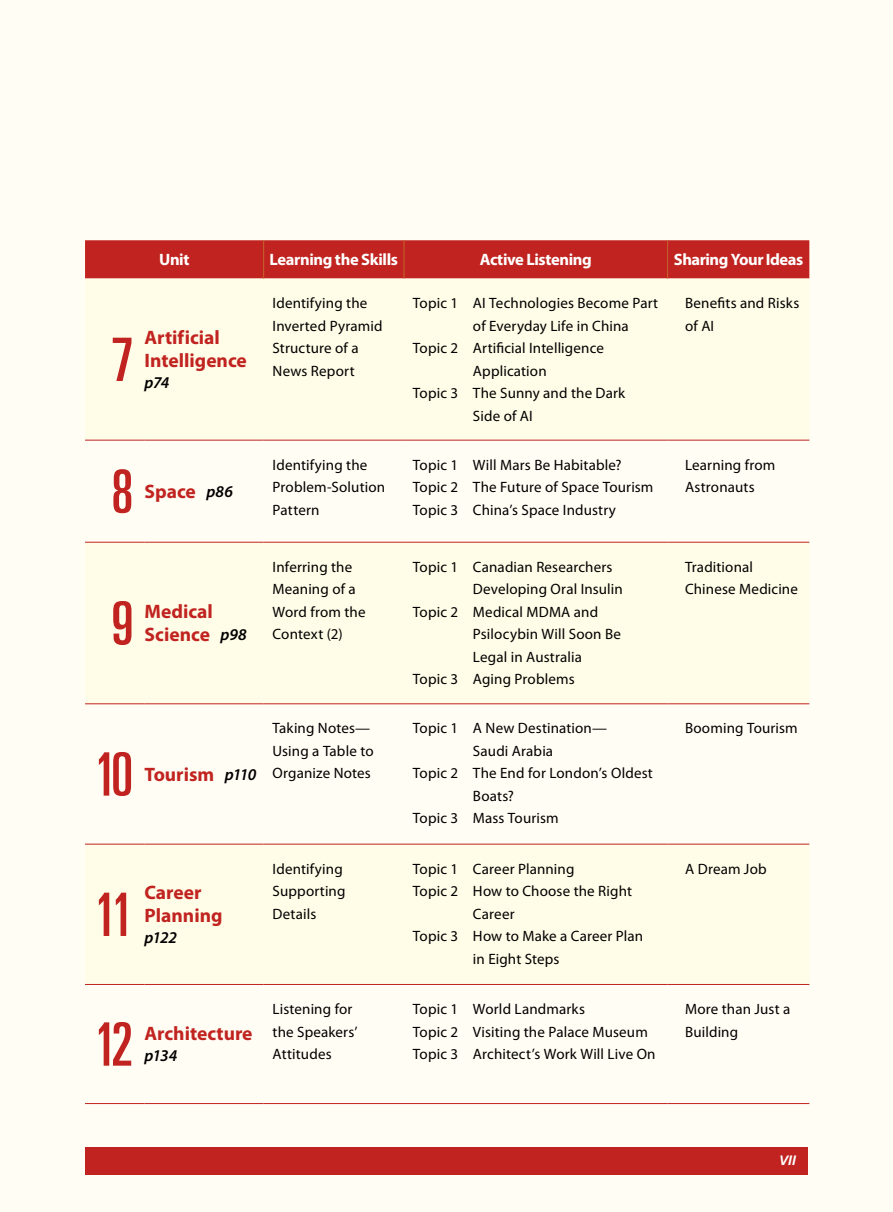
<style>
.page{position:relative;width:893px;height:1212px;background:#fffdf4}
.page>*{position:absolute;margin:0;border:0;box-sizing:border-box;transform-origin:0 0}
.t1{font:ultra-condensed 60px "Univers";color:#c12420}
.t2{font:700 19.5px/23.4px "Myriad Pro";color:#c12420}
.t3{font:700 16.5px "Myriad Pro";letter-spacing:-.025em;color:#fff}
.t4{font:italic 600 16.5px "Myriad Pro";letter-spacing:-.055em;color:#000}
.t5{font:15px/22.5px "Myriad Pro";letter-spacing:.01em;color:#000}
.t6{font:italic 700 13.5px "Frutiger LT";color:#fff}
.s1{font-weight:600;font-style:italic;font-size:16.5px;color:#000}
</style>
<div class="page">
<div style="left:85px;top:1147px;width:723px;height:27px;background:#c12420"></div>
<div style="left:85px;top:240px;width:724px;height:39px;background:#c12420"></div>
<div style="left:85px;top:279px;width:724px;height:161px;background:#fffce7"></div>
<svg style="left:85px;top:541px;width:724px;height:443px;fill:#fffce7"></svg>
<hr style="left:85px;top:440px;width:60px;height:1px;background:#c12420">
<hr style="left:145px;top:440px;width:119px;height:1px;background:#c12420">
<hr style="left:264px;top:440px;width:140px;height:1px;background:#c12420">
<hr style="left:404px;top:440px;width:264px;height:1px;background:#c12420">
<hr style="left:668px;top:440px;width:141px;height:1px;background:#c12420">
<hr style="left:85px;top:542px;width:60px;height:1px;background:#c12420">
<hr style="left:145px;top:542px;width:119px;height:1px;background:#c12420">
<hr style="left:264px;top:542px;width:140px;height:1px;background:#c12420">
<hr style="left:404px;top:542px;width:264px;height:1px;background:#c12420">
<hr style="left:668px;top:542px;width:141px;height:1px;background:#c12420">
<hr style="left:85px;top:703px;width:60px;height:1px;background:#c12420">
<hr style="left:145px;top:703px;width:119px;height:1px;background:#c12420">
<hr style="left:264px;top:703px;width:140px;height:1px;background:#c12420">
<hr style="left:404px;top:703px;width:264px;height:1px;background:#c12420">
<hr style="left:668px;top:703px;width:141px;height:1px;background:#c12420">
<hr style="left:85px;top:844px;width:60px;height:1px;background:#c12420">
<hr style="left:145px;top:844px;width:119px;height:1px;background:#c12420">
<hr style="left:264px;top:844px;width:140px;height:1px;background:#c12420">
<hr style="left:404px;top:844px;width:264px;height:1px;background:#c12420">
<hr style="left:668px;top:844px;width:141px;height:1px;background:#c12420">
<hr style="left:85px;top:984px;width:60px;height:1px;background:#c12420">
<hr style="left:85px;top:1103px;width:60px;height:1px;background:#c12420">
<hr style="left:145px;top:984px;width:119px;height:1px;background:#c12420">
<hr style="left:145px;top:1103px;width:119px;height:1px;background:#c12420">
<hr style="left:264px;top:984px;width:140px;height:1px;background:#c12420">
<hr style="left:404px;top:984px;width:264px;height:1px;background:#c12420">
<hr style="left:264px;top:1103px;width:140px;height:1px;background:#c12420">
<hr style="left:404px;top:1103px;width:264px;height:1px;background:#c12420">
<hr style="left:668px;top:984px;width:141px;height:1px;background:#c12420">
<hr style="left:668px;top:1103px;width:141px;height:1px;background:#c12420">
<hr style="left:263px;top:240px;width:1px;height:39px;background:#c4642a">
<hr style="left:404px;top:240px;width:1px;height:39px;background:#c4642a">
<hr style="left:667px;top:240px;width:1px;height:39px;background:#c4642a">
<p class="t3" style="left:159px;top:249px;width:32px">Unit</p>
<p class="t3" style="left:270px;top:249px;width:130px">Learning the Skills</p>
<p class="t3" style="left:480px;top:249px;width:113px">Active Listening</p>
<p class="t3" style="left:674px;top:249px;width:131px">Sharing Your Ideas</p>
<h1 class="t1" style="left:111px;top:326px;width:24px">7</h1>
<h2 class="t2" style="left:145px;top:325px;width:104px">Artificial<br>Intelligence</h2>
<p class="t4" style="left:145px;top:372px;width:26px">p74</p>
<h1 class="t1" style="left:111px;top:457px;width:24px">8</h1>
<h2 class="t2" style="left:145px;top:479px;width:90px">Space <span class="s1">p86</span></h2>
<p class="t5" style="left:273px;top:292px;width:112px">Identifying the<br>Inverted Pyramid<br>Structure of a<br>News Report</p>
<p class="t5" style="left:413px;top:292px;width:247px">Topic 1 AI Technologies Become Part</p>
<p class="t5" style="left:473px;top:314px;width:157px">of Everyday Life in China</p>
<p class="t5" style="left:413px;top:337px;width:192px">Topic 2 Artificial Intelligence</p>
<p class="t5" style="left:473px;top:359px;width:75px">Application</p>
<p class="t5" style="left:413px;top:382px;width:214px">Topic 3 The Sunny and the Dark</p>
<p class="t5" style="left:473px;top:404px;width:61px">Side of AI</p>
<p class="t5" style="left:685px;top:292px;width:116px">Benefits and Risks of AI</p>
<p class="t5" style="left:273px;top:453px;width:114px">Identifying the<br>Problem-Solution<br>Pattern</p>
<p class="t5" style="left:413px;top:453px;width:242px">Topic 1 Will Mars Be Habitable?<br>Topic 2 The Future of Space Tourism<br>Topic 3 China’s Space Industry</p>
<p class="t5" style="left:685px;top:453px;width:92px">Learning from<br>Astronauts</p>
<h1 class="t1" style="left:111px;top:589px;width:24px">9</h1>
<h2 class="t2" style="left:145px;top:599px;width:104px">Medical<br>Science <span class="s1">p98</span></h2>
<h1 class="t1" style="left:94px;top:740px;width:41px">10</h1>
<h2 class="t2" style="left:145px;top:762px;width:113px">Tourism <span class="s1">p110</span></h2>
<h1 class="t1" style="left:94px;top:880px;width:41px">11</h1>
<h2 class="t2" style="left:145px;top:880px;width:80px">Career<br>Planning</h2>
<p class="t4" style="left:145px;top:927px;width:34px">p122</p>
<h1 class="t1" style="left:94px;top:1010px;width:41px">12</h1>
<h2 class="t2" style="left:145px;top:1021px;width:110px">Architecture</h2>
<p class="t4" style="left:145px;top:1045px;width:34px">p134</p>
<p class="t5" style="left:273px;top:555px;width:95px">Inferring the<br>Meaning of a<br>Word from the<br>Context (2)</p>
<p class="t5" style="left:413px;top:555px;width:201px">Topic 1 Canadian Researchers</p>
<p class="t5" style="left:473px;top:578px;width:151px">Developing Oral Insulin</p>
<p class="t5" style="left:413px;top:600px;width:187px">Topic 2 Medical MDMA and</p>
<p class="t5" style="left:473px;top:623px;width:149px">Psilocybin Will Soon Be</p>
<p class="t5" style="left:473px;top:645px;width:110px">Legal in Australia</p>
<p class="t5" style="left:413px;top:668px;width:163px">Topic 3 Aging Problems</p>
<p class="t5" style="left:273px;top:717px;width:103px">Taking Notes—<br>Using a Table to<br>Organize Notes</p>
<p class="t5" style="left:413px;top:717px;width:196px">Topic 1 A New Destination—</p>
<p class="t5" style="left:473px;top:739px;width:82px">Saudi Arabia</p>
<p class="t5" style="left:413px;top:762px;width:241px">Topic 2 The End for London’s Oldest</p>
<p class="t5" style="left:473px;top:784px;width:42px">Boats?</p>
<p class="t5" style="left:413px;top:807px;width:147px">Topic 3 Mass Tourism</p>
<p class="t5" style="left:273px;top:857px;width:74px">Identifying<br>Supporting<br>Details</p>
<p class="t5" style="left:413px;top:857px;width:163px">Topic 1 Career Planning</p>
<p class="t5" style="left:413px;top:880px;width:221px">Topic 2 How to Choose the Right</p>
<p class="t5" style="left:473px;top:902px;width:43px">Career</p>
<p class="t5" style="left:413px;top:925px;width:232px">Topic 3 How to Make a Career Plan</p>
<p class="t5" style="left:473px;top:947px;width:88px">in Eight Steps</p>
<p class="t5" style="left:685px;top:555px;width:114px">Traditional<br>Chinese Medicine</p>
<p class="t5" style="left:685px;top:717px;width:114px">Booming Tourism</p>
<p class="t5" style="left:685px;top:857px;width:83px">A Dream Job</p>
<p class="t5" style="left:273px;top:997px;width:86px">Listening for the Speakers’<br>Attitudes</p>
<p class="t5" style="left:413px;top:997px;width:244px">Topic 1 World Landmarks<br>Topic 2 Visiting the Palace Museum<br>Topic 3 Architect’s Work Will Live On</p>
<p class="t5" style="left:685px;top:997px;width:107px">More than Just a<br>Building</p>
<p class="t6" style="left:779px;top:1152px;width:18px">VII</p>
</div>
